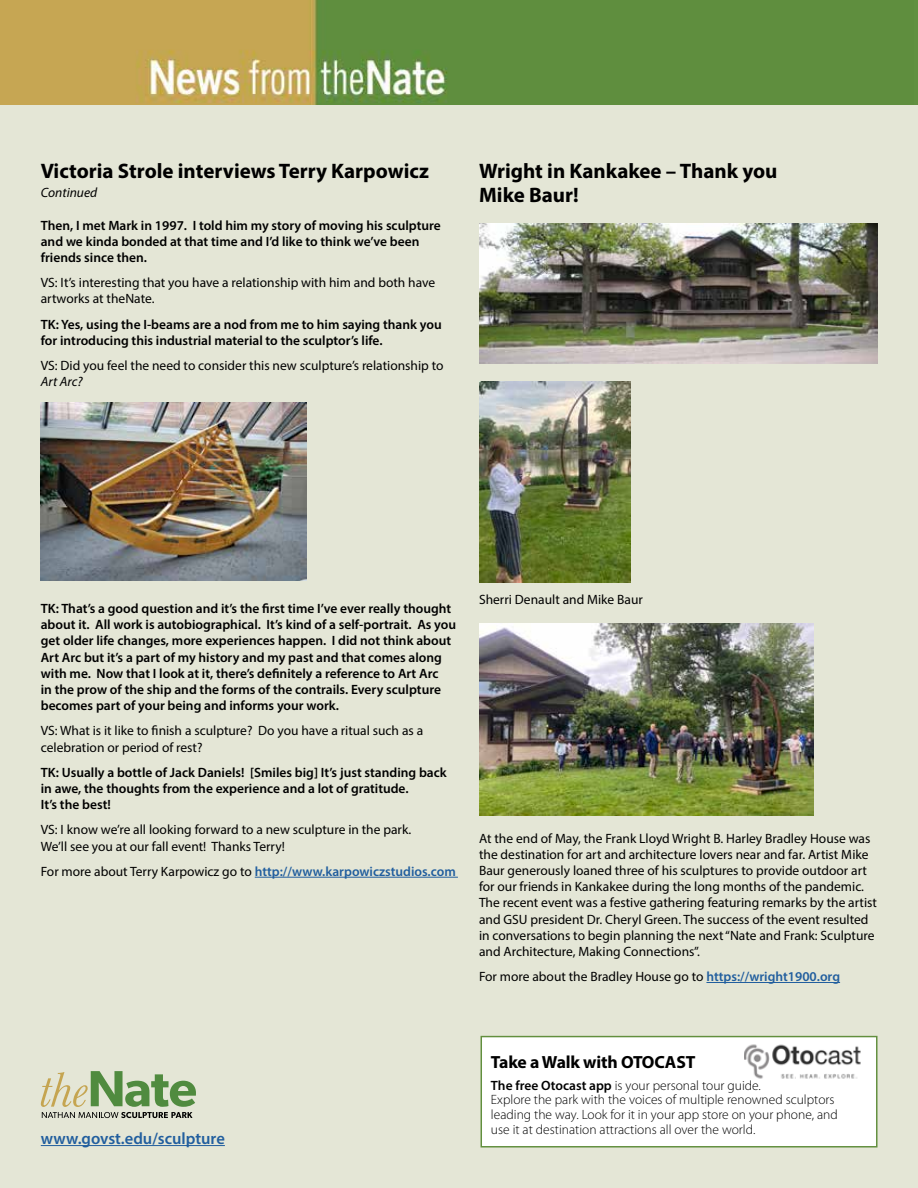
<style>
.page{position:relative;width:918px;height:1188px;background:#fff}
.page>*{position:absolute;margin:0;border:0;box-sizing:border-box;transform-origin:0 0}
.t1{font:700 21px/24px "Myriad Pro";color:#000}
.t2{font:700 17.7px "Myriad Pro";letter-spacing:-.01em;color:#000}
.t3{font:600 16.5px "Myriad Pro";color:#215e9e}
.t4{font:13.5px/16.2px "Myriad Pro";color:#000}
.t5{font:600 13.5px/16.2px "Myriad Pro";color:#000}
.t6{font:300 13.5px/14.7px "Myriad Pro";color:#000}
.t7{font:600 13.5px "Myriad Pro";color:#215e9e}
.t8{font:italic 13.5px "Myriad Pro";color:#000}
.s1{font-weight:400;color:#000}
.s2{font-weight:600;color:#215e9e}
.s3{font-weight:600}
</style>
<div class="page">
<div style="left:0;top:103px;width:918px;height:1085px;background:#e4e6d6"></div>
<hr style="left:706px;top:982px;width:134px;height:1px;background:#215e9e">
<img style="left:0;top:0;width:918px;height:105px">
<svg style="left:41px;top:1071px;width:155px;height:47px"></svg>
<hr style="left:41px;top:1145px;width:184px;height:1px;background:#215e9e">
<div style="left:481px;top:1036px;width:397px;height:112px;background:#fff;border:1px solid #628f3e"></div>
<img style="left:745px;top:1044px;width:116px;height:35px">
<hr style="left:255px;top:877px;width:203px;height:1px;background:#215e9e">
<img style="left:41px;top:402px;width:265px;height:178px">
<img style="left:479px;top:224px;width:399px;height:139px">
<img style="left:479px;top:381px;width:151px;height:202px">
<img style="left:479px;top:624px;width:334px;height:192px">
<h1 class="t1" style="left:41px;top:158px;width:390px">Victoria Strole interviews Terry Karpowicz</h1>
<p class="t8" style="left:41px;top:184px;width:58px">Continued</p>
<p class="t5" style="left:41px;top:217px;width:402px">Then, I met Mark in 1997. I told him my story of moving his sculpture and we kinda bonded at that time and I’d like to think we’ve been friends since then.</p>
<p class="t4" style="left:41px;top:274px;width:396px">VS: It’s interesting that you have a relationship with him and both have artworks at theNate.</p>
<p class="t5" style="left:41px;top:316px;width:402px">TK: Yes, using the I-beams are a nod from me to him saying thank you for introducing this industrial material to the sculptor’s life.</p>
<p class="t4" style="left:41px;top:357px;width:404px">VS: Did you feel the need to consider this new sculpture’s relationship to</p>
<p class="t8" style="left:41px;top:373px;width:43px">Art Arc?</p>
<h1 class="t1" style="left:479px;top:158px;width:300px">Wright in Kankakee – Thank you<br>Mike Baur!</h1>
<p class="t5" style="left:41px;top:600px;width:417px">TK: That’s a good question and it’s the first time I’ve ever really thought about it. All work is autobiographical. It’s kind of a self-portrait. As you get older life changes, more experiences happen. I did not think about Art Arc but it’s a part of my history and my past and that comes along with me. Now that I look at it, there’s definitely a reference to Art Arc<br>in the prow of the ship and the forms of the contrails. Every sculpture becomes part of your being and informs your work.</p>
<p class="t4" style="left:41px;top:723px;width:384px">VS: What is it like to finish a sculpture? Do you have a ritual such as a celebration or period of rest?</p>
<p class="t5" style="left:41px;top:764px;width:407px">TK: Usually a bottle of Jack Daniels! [Smiles big] It’s just standing back in awe, the thoughts from the experience and a lot of gratitude.<br>It’s the best!</p>
<p class="t4" style="left:41px;top:822px;width:372px">VS: I know we’re all looking forward to a new sculpture in the park.<br>We’ll see you at our fall event! Thanks Terry!</p>
<p class="t7" style="left:41px;top:863px;width:417px"><span class="s1">For more about Terry Karpowicz go to</span> http://www.karpowiczstudios.com</p>
<p class="t4" style="left:479px;top:591px;width:165px">Sherri Denault and Mike Baur</p>
<p class="t4" style="left:479px;top:830px;width:399px">At the end of May, the Frank Lloyd Wright B. Harley Bradley House was the destination for art and architecture lovers near and far. Artist Mike Baur generously loaned three of his sculptures to provide outdoor art for our friends in Kankakee during the long months of the pandemic.<br>The recent event was a festive gathering featuring remarks by the artist and GSU president Dr. Cheryl Green. The success of the event resulted in conversations to begin planning the next “Nate and Frank: Sculpture and Architecture, Making Connections”.</p>
<p class="t4" style="left:479px;top:968px;width:363px">For more about the Bradley House go to <span class="s2">https://wright1900.org</span></p>
<p class="t3" style="left:41px;top:1128px;width:186px">www.govst.edu/sculpture</p>
<h2 class="t2" style="left:491px;top:1050px;width:206px">Take a Walk with OTOCAST</h2>
<p class="t6" style="left:491px;top:1078px;width:348px"><span class="s3">The free Otocast app</span> is your personal tour guide.<br>Explore the park with the voices of multiple renowned sculptors leading the way. Look for it in your app store on your phone, and use it at destination attractions all over the world.</p>
</div>
